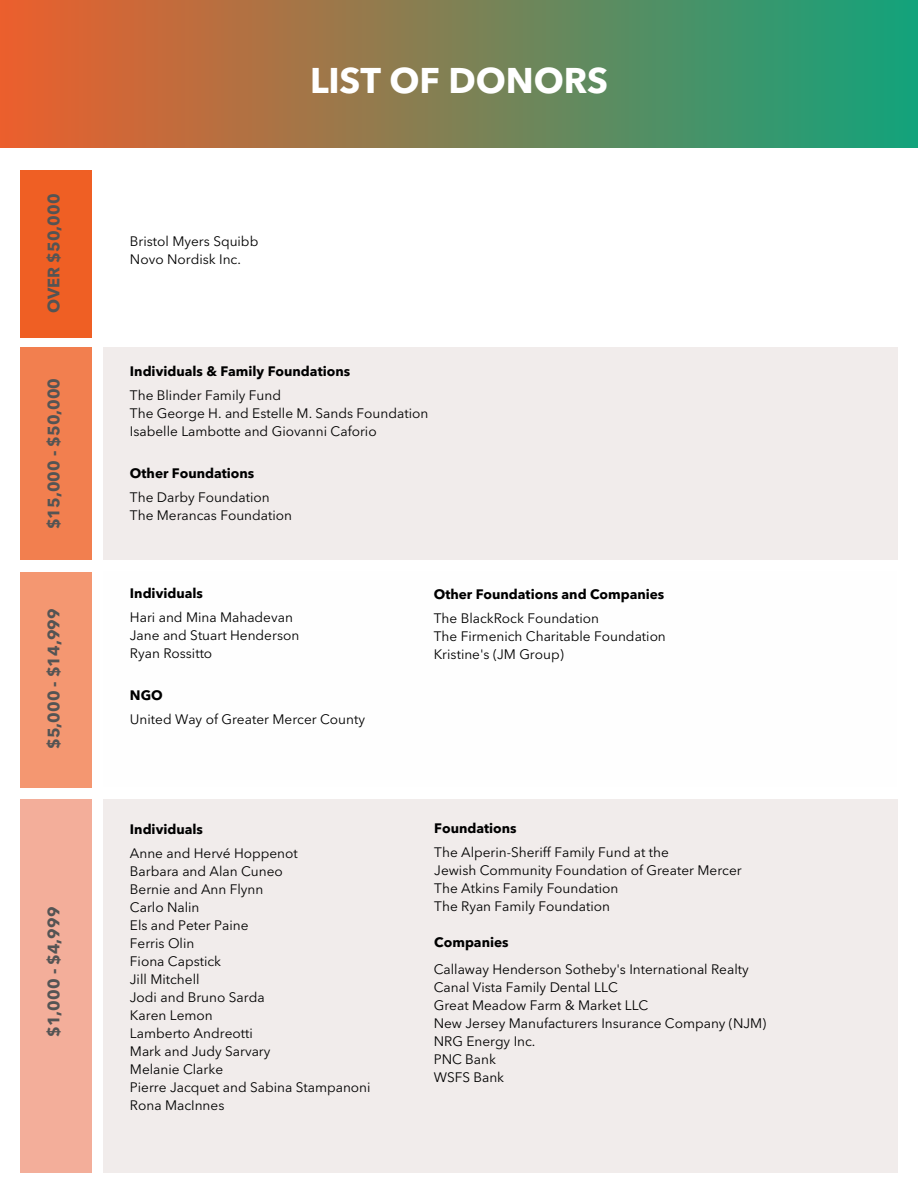
<style>
.page{position:relative;width:918px;height:1188px;background:#fff}
.page>*{position:absolute;margin:0;border:0;box-sizing:border-box;transform-origin:0 0}
.t1{font:700 35.4px "Avenir Next LT Pro";letter-spacing:-.005em;color:#fff}
.t2{font:700 16.5px "Avenir Next LT Pro";color:#545454}
.t3{font:13.65px "Avenir Next LT Pro";color:#000}
.t4{font:700 13.65px "Avenir Next LT Pro";color:#000}
</style>
<div class="page">
<div style="left:104px;top:347px;width:793px;height:213px;background:#f1eceb"></div>
<div style="left:104px;top:799px;width:793px;height:374px;background:#f1eceb"></div>
<div style="left:0;top:0;width:918px;height:148px;background:linear-gradient(to right,#ec5f2d,#12a37b)"></div>
<div style="left:21px;top:799px;width:71px;height:374px;background:#f3ae9a"></div>
<div style="left:21px;top:572px;width:71px;height:215px;background:#f49771"></div>
<div style="left:21px;top:347px;width:71px;height:213px;background:#f27f4f"></div>
<div style="left:21px;top:170px;width:71px;height:167px;background:#ef5f24"></div>
<p class="t2" style="left:47px;top:313px;width:121px;rotate:-90deg">OVER $50,000</p>
<p class="t2" style="left:47px;top:529px;width:153px;rotate:-90deg">$15,000 - $50,000</p>
<p class="t2" style="left:47px;top:749px;width:142px;rotate:-90deg">$5,000 - $14,999</p>
<p class="t2" style="left:47px;top:1037px;width:132px;rotate:-90deg">$1,000 - $4,999</p>
<p class="t1" style="left:310px;top:66px;width:299px">LIST OF DONORS</p>
<h1 class="t3" style="left:130px;top:235px;width:130px">Bristol Myers Squibb</h1>
<h2 class="t3" style="left:130px;top:253px;width:113px">Novo Nordisk Inc.</h2>
<p class="t4" style="left:130px;top:365px;width:222px">Individuals &amp; Family Foundations</p>
<p class="t3" style="left:130px;top:389px;width:153px">The Blinder Family Fund</p>
<h3 class="t3" style="left:130px;top:407px;width:300px">The George H. and Estelle M. Sands Foundation</h3>
<h5 class="t3" style="left:130px;top:425px;width:248px">Isabelle Lambotte and Giovanni Caforio</h5>
<p class="t4" style="left:130px;top:468px;width:126px">Other Foundations</p>
<p class="t3" style="left:130px;top:492px;width:141px">The Darby Foundation</p>
<p class="t3" style="left:130px;top:510px;width:164px">The Merancas Foundation</p>
<h5 class="t4" style="left:130px;top:587px;width:75px">Individuals</h5>
<p class="t3" style="left:130px;top:611px;width:164px">Hari and Mina Mahadevan</p>
<p class="t3" style="left:130px;top:629px;width:171px">Jane and Stuart Henderson</p>
<h3 class="t3" style="left:130px;top:647px;width:84px">Ryan Rossitto</h3>
<h5 class="t4" style="left:130px;top:690px;width:34px">NGO</h5>
<h5 class="t3" style="left:130px;top:714px;width:237px">United Way of Greater Mercer County</h5>
<p class="t4" style="left:130px;top:824px;width:75px">Individuals</p>
<p class="t3" style="left:130px;top:848px;width:169px">Anne and Hervé Hoppenot</p>
<p class="t3" style="left:130px;top:866px;width:154px">Barbara and Alan Cuneo</p>
<p class="t3" style="left:130px;top:884px;width:135px">Bernie and Ann Flynn</p>
<p class="t3" style="left:130px;top:902px;width:71px">Carlo Nalin</p>
<p class="t3" style="left:130px;top:920px;width:120px">Els and Peter Paine</p>
<h4 class="t3" style="left:130px;top:938px;width:66px">Ferris Olin</h4>
<p class="t3" style="left:130px;top:956px;width:93px">Fiona Capstick</p>
<h3 class="t3" style="left:130px;top:974px;width:71px">Jill Mitchell</h3>
<h5 class="t3" style="left:130px;top:992px;width:136px">Jodi and Bruno Sarda</h5>
<h5 class="t3" style="left:130px;top:1010px;width:84px">Karen Lemon</h5>
<p class="t3" style="left:130px;top:1028px;width:124px">Lamberto Andreotti</p>
<p class="t3" style="left:130px;top:1046px;width:142px">Mark and Judy Sarvary</p>
<p class="t3" style="left:130px;top:1064px;width:95px">Melanie Clarke</p>
<p class="t3" style="left:130px;top:1082px;width:242px">Pierre Jacquet and Sabina Stampanoni</p>
<p class="t3" style="left:130px;top:1100px;width:96px">Rona MacInnes</p>
<p class="t4" style="left:434px;top:589px;width:232px">Other Foundations and Companies</p>
<p class="t3" style="left:434px;top:613px;width:167px">The BlackRock Foundation</p>
<p class="t3" style="left:434px;top:631px;width:234px">The Firmenich Charitable Foundation</p>
<p class="t3" style="left:434px;top:649px;width:132px">Kristine's (JM Group)</p>
<p class="t4" style="left:434px;top:823px;width:84px">Foundations</p>
<p class="t3" style="left:434px;top:847px;width:236px">The Alperin-Sheriff Family Fund at the</p>
<p class="t3" style="left:434px;top:865px;width:309px">Jewish Community Foundation of Greater Mercer</p>
<p class="t3" style="left:434px;top:883px;width:186px">The Atkins Family Foundation</p>
<p class="t3" style="left:434px;top:901px;width:177px">The Ryan Family Foundation</p>
<p class="t4" style="left:434px;top:937px;width:76px">Companies</p>
<p class="t3" style="left:434px;top:964px;width:317px">Callaway Henderson Sotheby's International Realty</p>
<p class="t3" style="left:434px;top:982px;width:186px">Canal Vista Family Dental LLC</p>
<p class="t3" style="left:434px;top:1000px;width:216px">Great Meadow Farm &amp; Market LLC</p>
<p class="t3" style="left:434px;top:1018px;width:334px">New Jersey Manufacturers Insurance Company (NJM)</p>
<h5 class="t3" style="left:434px;top:1036px;width:103px">NRG Energy Inc.</h5>
<p class="t3" style="left:434px;top:1054px;width:64px">PNC Bank</p>
<p class="t3" style="left:434px;top:1072px;width:72px">WSFS Bank</p>
</div>
